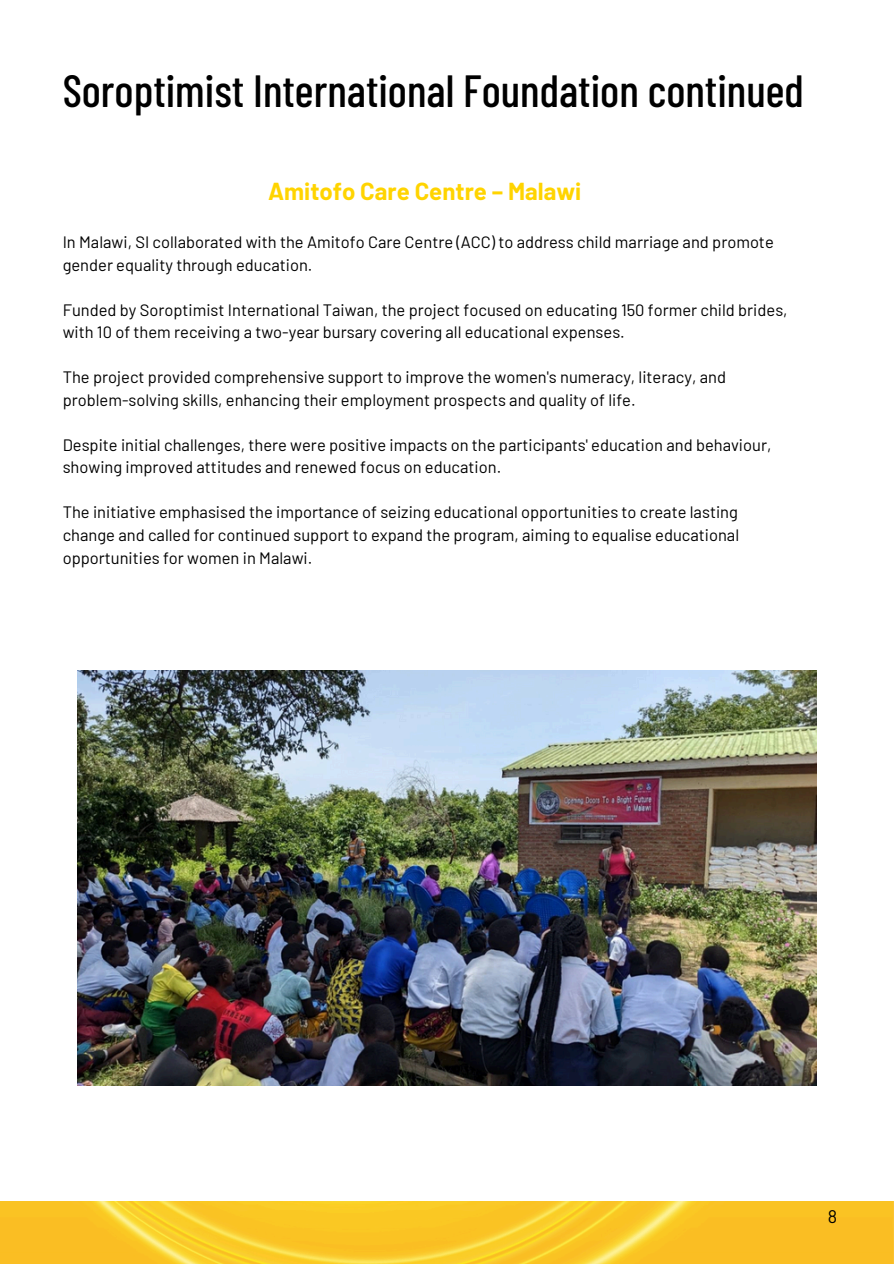
<style>
.page{position:relative;width:894px;height:1264px;background:#fff}
.page>*{position:absolute;margin:0;border:0;box-sizing:border-box;transform-origin:0 0}
.t1{font:500 45px "Barlow Condensed";color:#000}
.t2{font:700 24px "Barlow";color:#ffd400}
.t3{font:18px "Barlow";color:#000}
.t4{font:16.5px/22.5px "Barlow";color:#000}
</style>
<div class="page">
<img style="left:0;top:1201px;width:893px;height:62px">
<img style="left:78px;top:670px;width:738px;height:415px">
<p class="t1" style="left:63px;top:62px;width:742px">Soroptimist International Foundation continued</p>
<p class="t2" style="left:268px;top:176px;width:315px">Amitofo Care Centre – Malawi</p>
<p class="t4" style="left:63px;top:230px;width:712px">In Malawi, SI collaborated with the Amitofo Care Centre (ACC) to address child marriage and promote gender equality through education.</p>
<p class="t4" style="left:63px;top:298px;width:726px">Funded by Soroptimist International Taiwan, the project focused on educating 150 former child brides, with 10 of them receiving a two-year bursary covering all educational expenses.</p>
<p class="t4" style="left:63px;top:365px;width:664px">The project provided comprehensive support to improve the women's numeracy, literacy, and problem-solving skills, enhancing their employment prospects and quality of life.</p>
<p class="t4" style="left:63px;top:433px;width:710px">Despite initial challenges, there were positive impacts on the participants' education and behaviour, showing improved attitudes and renewed focus on education.</p>
<p class="t4" style="left:63px;top:500px;width:677px;text-align:justify">The initiative emphasised the importance of seizing educational opportunities to create lasting change and called for continued support to expand the program, aiming to equalise educational opportunities for women in Malawi.</p>
<p class="t3" style="left:827px;top:1204px;width:11px">8</p>
</div>
